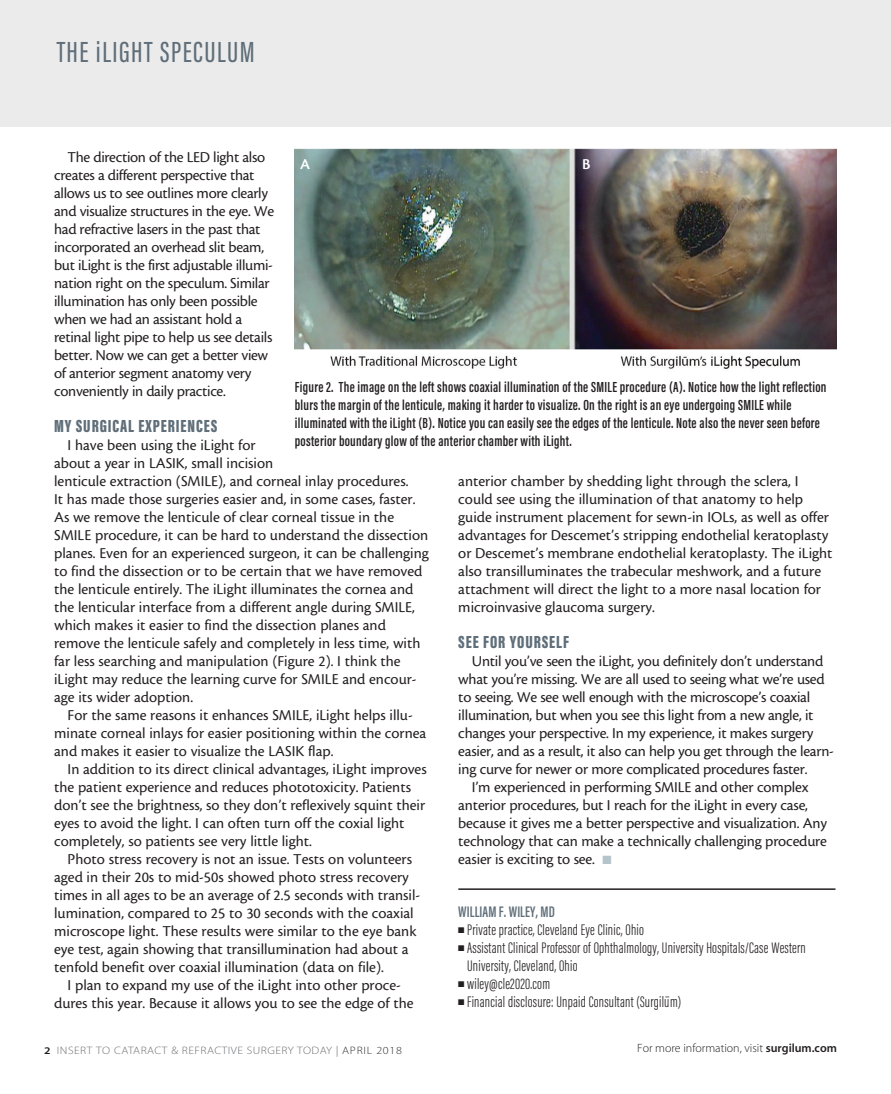
<style>
.page{position:relative;width:891px;height:1094px;background:#fff}
.page>*{position:absolute;margin:0;border:0;box-sizing:border-box;transform-origin:0 0}
.headline{font:500 30px "Acumin Pro Extra Cond";letter-spacing:.05em;color:#5f6e79}
.subhead{font:900 18px "Acumin Pro Extra Cond";letter-spacing:.05em;color:#5f6e79}
.body{font:15.75px/18px "Cronos MM 408 10";color:#231f20}
.body-2{font:15.75px/18px "Cronos MM 408 10";letter-spacing:-.02em;color:#231f20}
.bio_info{font:300 15.75px/18px "Acumin Pro Extra Cond";letter-spacing:.015em;color:#231f20}
.bio_name{font:600 15.75px "Acumin Pro Extra Cond";letter-spacing:.005em;color:#5f6e79}
.t1{font:15.75px "Cronos MM 574 10";color:#fff}
.t2{font:600 15px/18px "Acumin Pro Extra Cond";letter-spacing:.02em;color:#231f20}
.footnote{font:12px "Myriad MM 215 600";color:#231f20}
.t3{font:10.8px "Myriad MM 215 600";letter-spacing:.04em;color:#6c6d70;scale:1.11 1}
.s1{color:#b5c3cb}
.s2{font-family:"Myriad MM 565 600";font-size:10.2px;color:#231f20}
.s3{font-family:"Myriad MM 400 600";color:#939598}
.s4{color:#312f30}
.s5{font-family:"Myriad MM 565 600"}
</style>
<div class="page">
<div style="left:0;top:0;width:891px;height:126px;background:#ebebec"></div>
<hr style="left:458px;top:888px;width:378px;height:2px;background:#231f20">
<img style="left:295px;top:148px;width:542px;height:221px">
<p class="headline" style="left:57px;top:34px;width:200px">THE iLIGHT SPECULUM</p>
<p class="body-2" style="left:54px;top:148px;width:222px;text-indent:14px">The direction of the LED light also creates a different perspective that allows us to see outlines more clearly and visualize structures in the eye. We had refractive lasers in the past that incorporated an overhead slit beam, but iLight is the first adjustable illumi&shy;nation right on the speculum. Similar illumination has only been possible when we had an assistant hold a retinal light pipe to help us see details better. Now we can get a better view of anterior segment anatomy very conveniently in daily practice.</p>
<p class="subhead" style="left:54px;top:415px;width:165px">MY SURGICAL EXPERIENCES</p>
<p class="body" style="left:54px;top:436px;width:376px;text-indent:14px">I have been using the iLight for<br>about a year in LASIK, small incision<br>lenticule extraction (SMILE), and corneal inlay procedures.<br>It has made those surgeries easier and, in some cases, faster.<br>As we remove the lenticule of clear corneal tissue in the SMILE procedure, it can be hard to understand the dissection planes. Even for an experienced surgeon, it can be challenging to find the dissection or to be certain that we have removed the lenticule entirely. The iLight illuminates the cornea and the lenticular interface from a different angle during SMILE, which makes it easier to find the dissection planes and remove the lenticule safely and completely in less time, with far less searching and manipulation (Figure 2). I think the iLight may reduce the learning curve for SMILE and encour&shy;age its wider adoption.</p>
<p class="body" style="left:54px;top:706px;width:374px;text-indent:14px">For the same reasons it enhances SMILE, iLight helps illu&shy;minate corneal inlays for easier positioning within the cornea and makes it easier to visualize the LASIK flap.</p>
<p class="body" style="left:54px;top:760px;width:374px;text-indent:14px">In addition to its direct clinical advantages, iLight improves the patient experience and reduces phototoxicity. Patients don’t see the brightness, so they don’t reflexively squint their eyes to avoid the light. I can often turn off the coxial light completely, so patients see very little light.</p>
<p class="body" style="left:54px;top:850px;width:368px;text-indent:14px">Photo stress recovery is not an issue. Tests on volunteers aged in their 20s to mid-50s showed photo stress recovery times in all ages to be an average of 2.5 seconds with transil&shy;lumination, compared to 25 to 30 seconds with the coaxial microscope light. These results were similar to the eye bank eye test, again showing that transillumination had about a tenfold benefit over coaxial illumination (data on file).</p>
<p class="body" style="left:54px;top:976px;width:361px;text-align:center">I plan to expand my use of the iLight into other proce&shy;dures this year. Because it allows you to see the edge of the</p>
<p class="t1" style="left:300px;top:156px;width:11px">A</p>
<p class="t1" style="left:582px;top:156px;width:10px">B</p>
<p class="t2" style="left:295px;top:377px;width:533px">Figure 2. The image on the left shows coaxial illumination of the SMILE procedure (A). Notice how the light reflection blurs the margin of the lenticule, making it harder to visualize. On the right is an eye undergoing SMILE while illuminated with the iLight (B). Notice you can easily see the edges of the lenticule. Note also the never seen before posterior boundary glow of the anterior chamber with iLight.</p>
<p class="body" style="left:458px;top:472px;width:376px">anterior chamber by shedding light through the sclera, I could see using the illumination of that anatomy to help guide instrument placement for sewn-in IOLs, as well as offer advantages for Descemet’s stripping endothelial keratoplasty or Descemet’s membrane endothelial keratoplasty. The iLight also transilluminates the trabecular meshwork, and a future attachment will direct the light to a more nasal location for microinvasive glaucoma surgery.</p>
<p class="subhead" style="left:458px;top:631px;width:112px">SEE FOR YOURSELF</p>
<p class="body" style="left:458px;top:652px;width:377px;text-indent:14px">Until you’ve seen the iLight, you definitely don’t understand what you’re missing. We are all used to seeing what we’re used to seeing. We see well enough with the microscope’s coaxial illumination, but when you see this light from a new angle, it changes your perspective. In my experience, it makes surgery easier, and as a result, it also can help you get through the learn&shy;ing curve for newer or more complicated procedures faster.</p>
<p class="body" style="left:458px;top:778px;width:370px;text-indent:14px">I’m experienced in performing SMILE and other complex anterior procedures, but I reach for the iLight in every case, because it gives me a better perspective and visualization. Any technology that can make a technically challenging procedure easier is exciting to see. <span class="s1">■</span></p>
<p class="bio_name" style="left:458px;top:902px;width:98px">WILLIAM F. WILEY, MD</p>
<p class="bio_info" style="left:458px;top:920px;width:187px">■ Private practice, Cleveland Eye Clinic, Ohio</p>
<p class="bio_info" style="left:467px;top:938px;width:340px;text-indent:-9px">■ Assistant Clinical Professor of Ophthalmology, University Hospitals/Case Western<br>University, Cleveland, Ohio</p>
<p class="bio_info" style="left:458px;top:974px;width:93px">■ wiley@cle2020.com</p>
<p class="bio_info" style="left:458px;top:992px;width:225px">■ Financial disclosure: Unpaid Consultant (Surgilu–m)</p>
<p class="t3" style="left:44px;top:1044px;width:324px"><span class="s2">2</span> INSERT TO CATARACT &amp; REFRACTIVE SURGERY TODAY <span class="s3">|</span> <span class="s4">APRIL 2018</span></p>
<p class="footnote" style="left:637px;top:1042px;width:201px">For more information, visit <span class="s5">surgilum.com</span></p>
</div>
